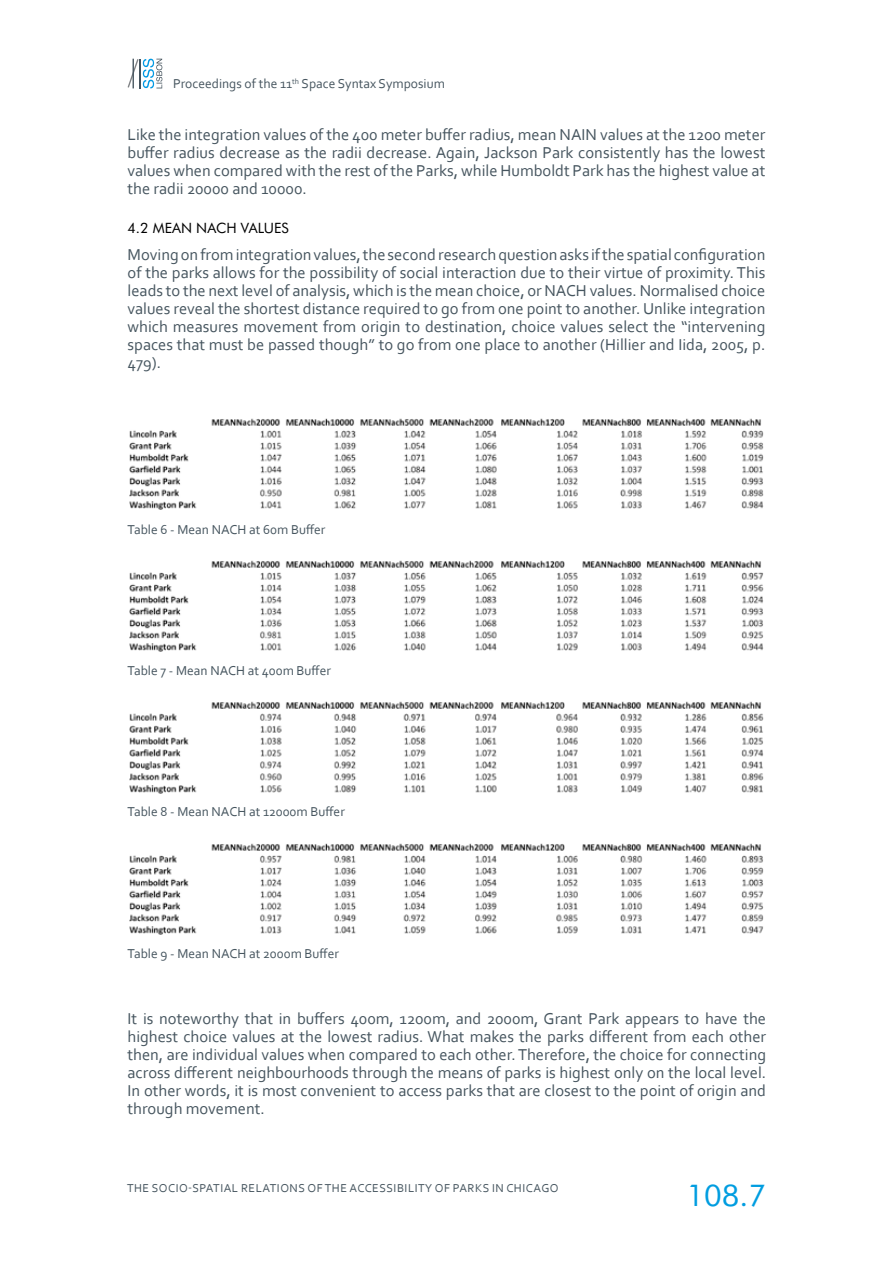
<style>
.page{position:relative;width:893px;height:1263px;background:#fff}
.page>*{position:absolute;margin:0;border:0;box-sizing:border-box;transform-origin:0 0}
.t1{font:30px "Futura BT";color:#009de0}
.t2{font:16.5px/18px "Corbel";color:#46555f;text-align:justify}
.t3{font:14.25px "Futura BT";color:#000}
.t4{font:13.5px "Corbel";color:#46555f}
.t5{font:12px "Corbel";letter-spacing:.04em;color:#46555f}
</style>
<div class="page">
<svg style="left:128px;top:59px;width:34px;height:29px"></svg>
<img style="left:129px;top:418px;width:635px;height:92px">
<img style="left:129px;top:560px;width:635px;height:92px">
<img style="left:129px;top:701px;width:635px;height:93px">
<img style="left:129px;top:843px;width:635px;height:92px">
<p class="t4" style="left:173px;top:76px;width:273px">Proceedings of the 11<sup>th</sup> Space Syntax Symposium</p>
<p class="t2" style="left:128px;top:125px;width:639px">Like the integration values of the 400 meter buffer radius, mean NAIN values at the 1200 meter buffer radius decrease as the radii decrease. Again, Jackson Park consistently has the lowest values when compared with the rest of the Parks, while Humboldt Park has the highest value at the radii 20000 and 10000.</p>
<p class="t3" style="left:128px;top:219px;width:163px">4.2 MEAN NACH VALUES</p>
<p class="t2" style="left:128px;top:245px;width:639px">Moving on from integration values, the second research question asks if the spatial configuration of the parks allows for the possibility of social interaction due to their virtue of proximity. This leads to the next level of analysis, which is the mean choice, or NACH values. Normalised choice values reveal the shortest distance required to go from one point to another. Unlike integration which measures movement from origin to destination, choice values select the “intervening spaces that must be passed though” to go from one place to another (Hillier and Iida, 2005, p.<br>479).</p>
<p class="t4" style="left:128px;top:521px;width:199px">Table 6 - Mean NACH at 60m Buffer</p>
<p class="t4" style="left:128px;top:662px;width:205px">Table 7 - Mean NACH at 400m Buffer</p>
<p class="t4" style="left:128px;top:803px;width:219px">Table 8 - Mean NACH at 12000m Buffer</p>
<p class="t4" style="left:128px;top:945px;width:213px">Table 9 - Mean NACH at 2000m Buffer</p>
<p class="t2" style="left:128px;top:1009px;width:640px">It is noteworthy that in buffers 400m, 1200m, and 2000m, Grant Park appears to have the highest choice values at the lowest radius. What makes the parks different from each other then, are individual values when compared to each other. Therefore, the choice for connecting across different neighbourhoods through the means of parks is highest only on the local level.<br>In other words, it is most convenient to access parks that are closest to the point of origin and through movement.</p>
<p class="t5" style="left:127px;top:1180px;width:433px">THE SOCIO-SPATIAL RELATIONS OF THE ACCESSIBILITY OF PARKS IN CHICAGO</p>
<h1 class="t1" style="left:686px;top:1177px;width:81px">108.7</h1>
</div>
